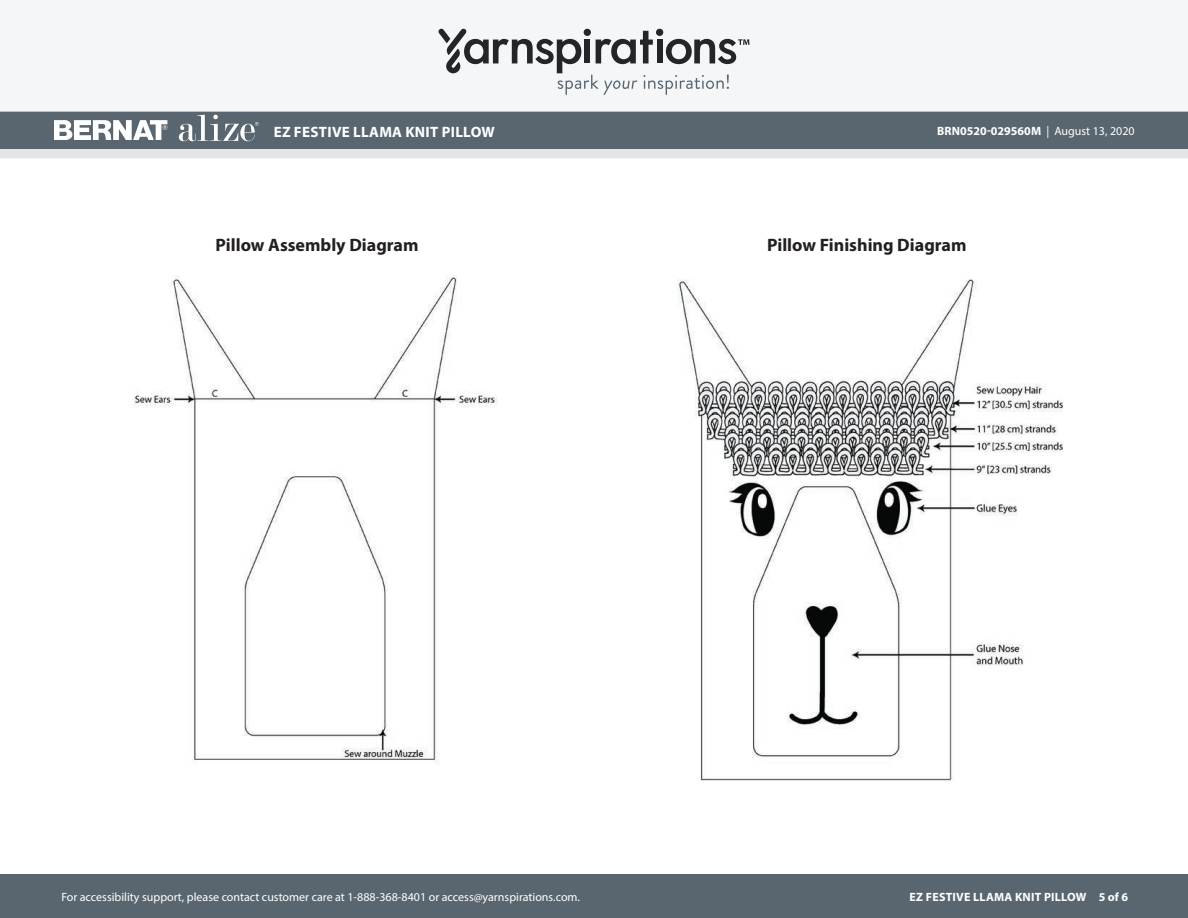
<style>
.page{position:relative;width:1188px;height:918px;background:#fff}
.page>*{position:absolute;margin:0;border:0;box-sizing:border-box;transform-origin:0 0}
.t1{font:700 18px "Myriad Pro";color:#231f20}
.t2{font:700 15px "Myriad Pro";letter-spacing:.02em;color:#fff}
.t3{font:12px "Myriad Pro";color:#fff}
.t4{font:700 12px "Myriad Pro";color:#fff}
.t5{font:700 12px "Myriad Pro";letter-spacing:.02em;color:#fff}
.s1{font-weight:400}
</style>
<div class="page">
<div style="left:0;top:875px;width:1188px;height:43px;background:#596670"></div>
<div style="left:0;top:149px;width:1188px;height:9px;background:#e4e4e4"></div>
<div style="left:0;top:111px;width:1188px;height:38px;background:#596670"></div>
<div style="left:0;top:0;width:1188px;height:112px;background:#f4f6f7"></div>
<svg style="left:438px;top:29px;width:311px;height:66px"></svg>
<svg style="left:54px;top:120px;width:113px;height:20px"></svg>
<svg style="left:179px;top:115px;width:80px;height:26px"></svg>
<img style="left:134px;top:275px;width:363px;height:487px">
<img style="left:677px;top:279px;width:387px;height:502px">
<p class="t2" style="left:274px;top:122px;width:223px">EZ FESTIVE LLAMA KNIT PILLOW</p>
<p class="t4" style="left:937px;top:123px;width:199px">BRN0520-029560M <span class="s1">| August 13, 2020</span></p>
<h1 class="t1" style="left:216px;top:233px;width:204px">Pillow Assembly Diagram</h1>
<h1 class="t1" style="left:767px;top:233px;width:201px">Pillow Finishing Diagram</h1>
<p class="t3" style="left:61px;top:889px;width:520px">For accessibility support, please contact customer care at 1-888-368-8401 or access@yarnspirations.com.</p>
<p class="t5" style="left:910px;top:889px;width:220px">EZ FESTIVE LLAMA KNIT PILLOW 5 of 6</p>
</div>
